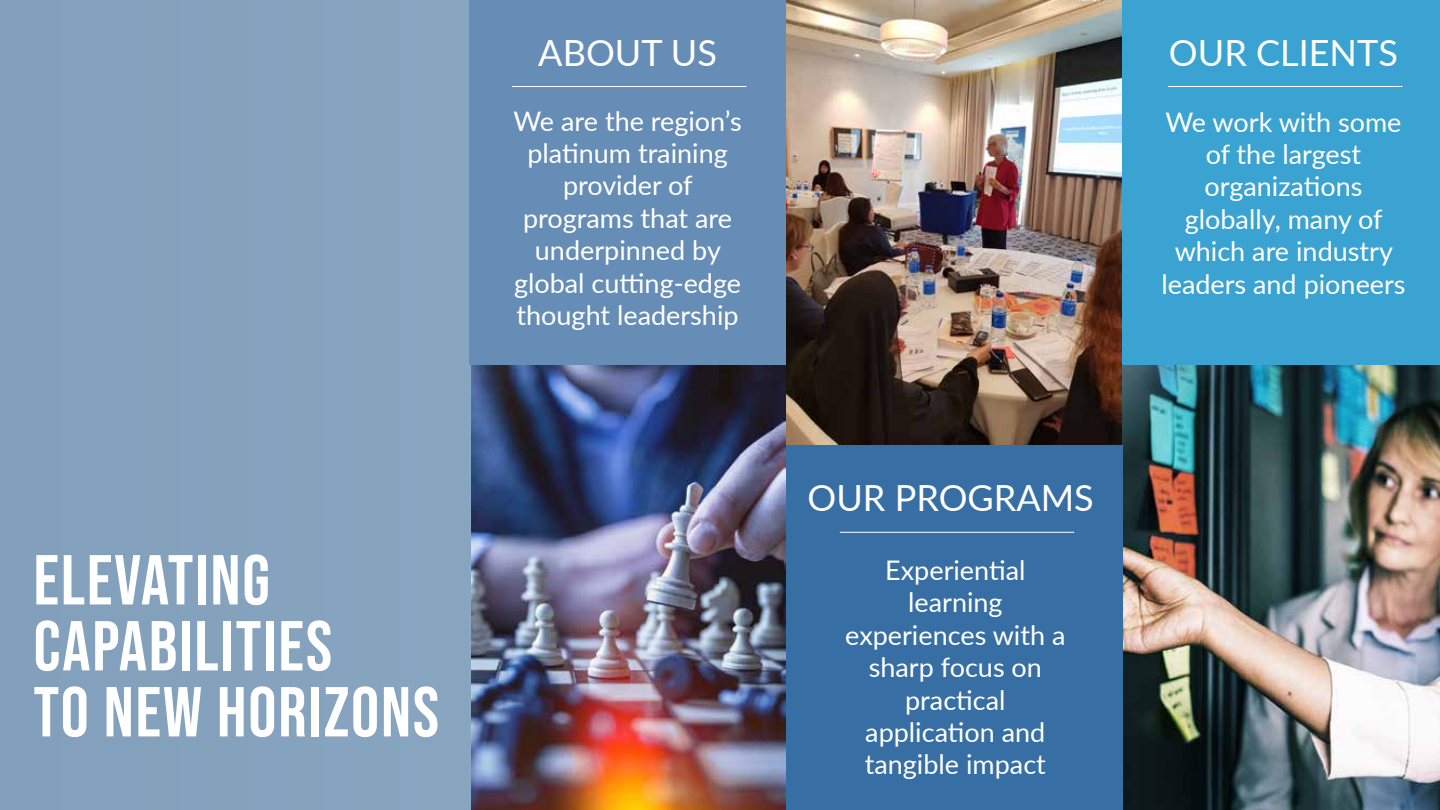
<style>
.page{position:relative;width:1440px;height:810px;background:#85a2bd}
.page>*{position:absolute;margin:0;border:0;box-sizing:border-box;transform-origin:0 0}
.t1{font:70.5px/66px "Bebas Neue";letter-spacing:.025em;color:#fff}
.t2{font:36px "Lato";color:#fff}
.t3{font:27px/32.4px "Lato";color:#fff;text-align:center}
</style>
<div class="page">
<img style="left:786px;top:0;width:337px;height:445px">
<img style="left:1122px;top:365px;width:318px;height:445px">
<img style="left:472px;top:365px;width:314px;height:445px">
<div style="left:469px;top:0;width:317px;height:365px;background:#668db6"></div>
<div style="left:1123px;top:0;width:317px;height:365px;background:#3ba3d2"></div>
<div style="left:786px;top:445px;width:337px;height:365px;background:#376ea3"></div>
<hr style="left:512px;top:86px;width:235px;height:1px;background:#fff">
<hr style="left:1168px;top:86px;width:234px;height:1px;background:#fff">
<hr style="left:840px;top:532px;width:234px;height:1px;background:#fff">
<h1 class="t1" style="left:33px;top:546px;width:407px">ELEVATING<br>CAPABILITIES<br>TO NEW HORIZONS</h1>
<h2 class="t2" style="left:538px;top:27px;width:180px">ABOUT US</h2>
<p class="t3" style="left:514px;top:103px;width:230px">We are the region’s platinum training provider of programs that are underpinned by global cutting-edge thought leadership</p>
<h2 class="t2" style="left:808px;top:473px;width:288px">OUR PROGRAMS</h2>
<p class="t3" style="left:845px;top:553px;width:222px">Experiential learning experiences with a sharp focus on practical application and tangible impact</p>
<h2 class="t2" style="left:1169px;top:27px;width:230px">OUR CLIENTS</h2>
<p class="t3" style="left:1161px;top:104px;width:246px">We work with some of the largest organizations globally, many of which are industry leaders and pioneers</p>
</div>
